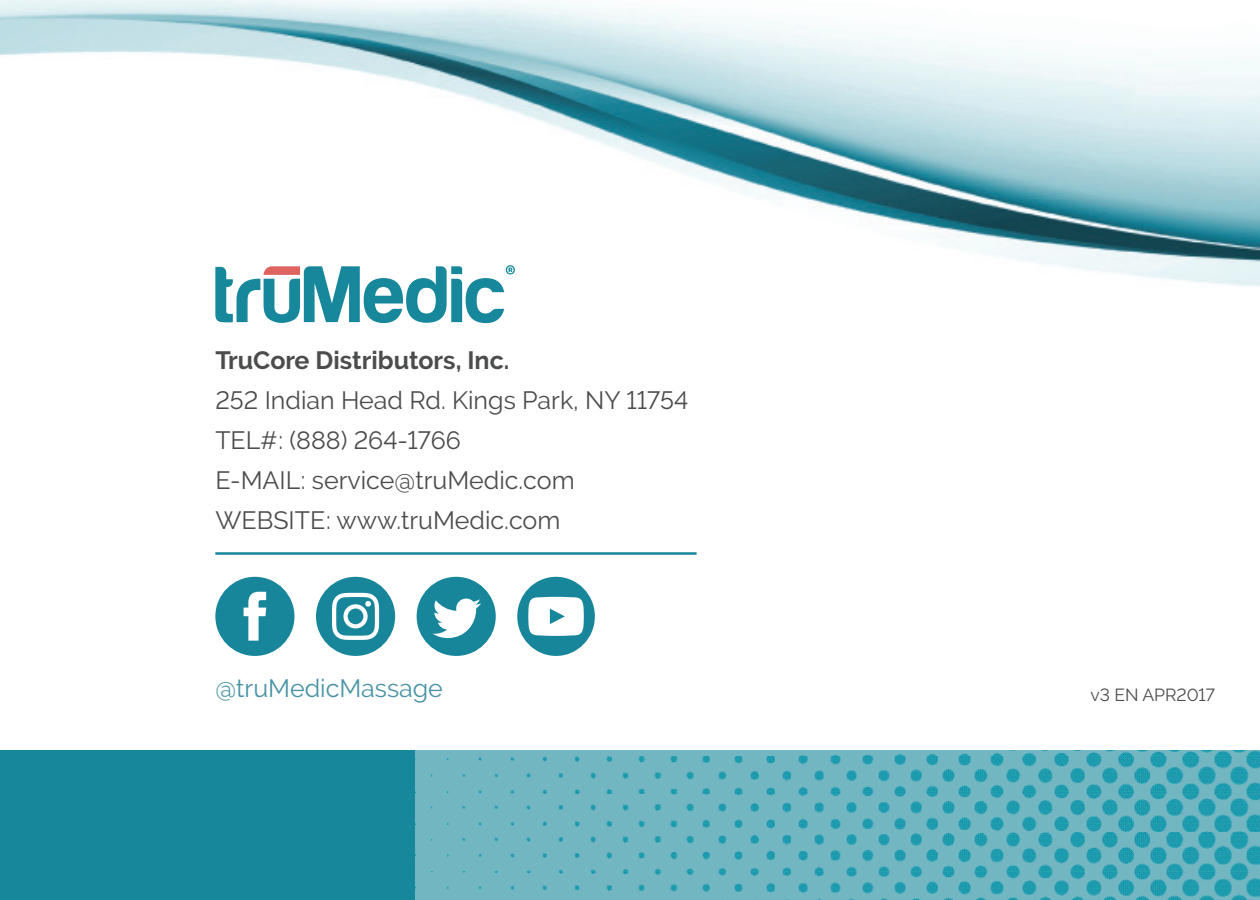
<style>
.page{position:relative;width:1260px;height:900px;background:#fff}
.page>*{position:absolute;margin:0;border:0;box-sizing:border-box;transform-origin:0 0}
.t1{font:25px "Raleway";color:#4b4c4d}
.t2{font:700 25px "Raleway";color:#4b4c4d}
.t3{font:25px "Raleway";color:#4893a5}
.t4{font:17.5px "Raleway";color:#4b4c4d}
</style>
<div class="page">
<img style="left:0;top:0;width:1260px;height:287px">
<svg style="left:417px;top:577px;width:79px;height:79px"></svg>
<svg style="left:517px;top:577px;width:78px;height:79px"></svg>
<svg style="left:316px;top:577px;width:79px;height:79px"></svg>
<svg style="left:215px;top:577px;width:79px;height:79px"></svg>
<hr style="left:215px;top:552px;width:482px;height:3px;background:#17869b">
<div style="left:0;top:751px;width:1260px;height:149px;background:#17879b"></div>
<img style="left:416px;top:751px;width:844px;height:149px">
<svg style="left:215px;top:265px;width:300px;height:58px"></svg>
<p class="t2" style="left:215px;top:346px;width:296px">TruCore Distributors, Inc.</p>
<p class="t1" style="left:215px;top:386px;width:474px">252 Indian Head Rd. Kings Park, NY 11754</p>
<p class="t1" style="left:215px;top:426px;width:247px">TEL#: (888) 264-1766</p>
<p class="t1" style="left:215px;top:466px;width:361px">E-MAIL: service@truMedic.com</p>
<p class="t1" style="left:215px;top:506px;width:347px">WEBSITE: www.truMedic.com</p>
<p class="t3" style="left:215px;top:673px;width:229px">@truMedicMassage</p>
<p class="t4" style="left:1090px;top:684px;width:126px">v3 EN APR2017</p>
</div>
